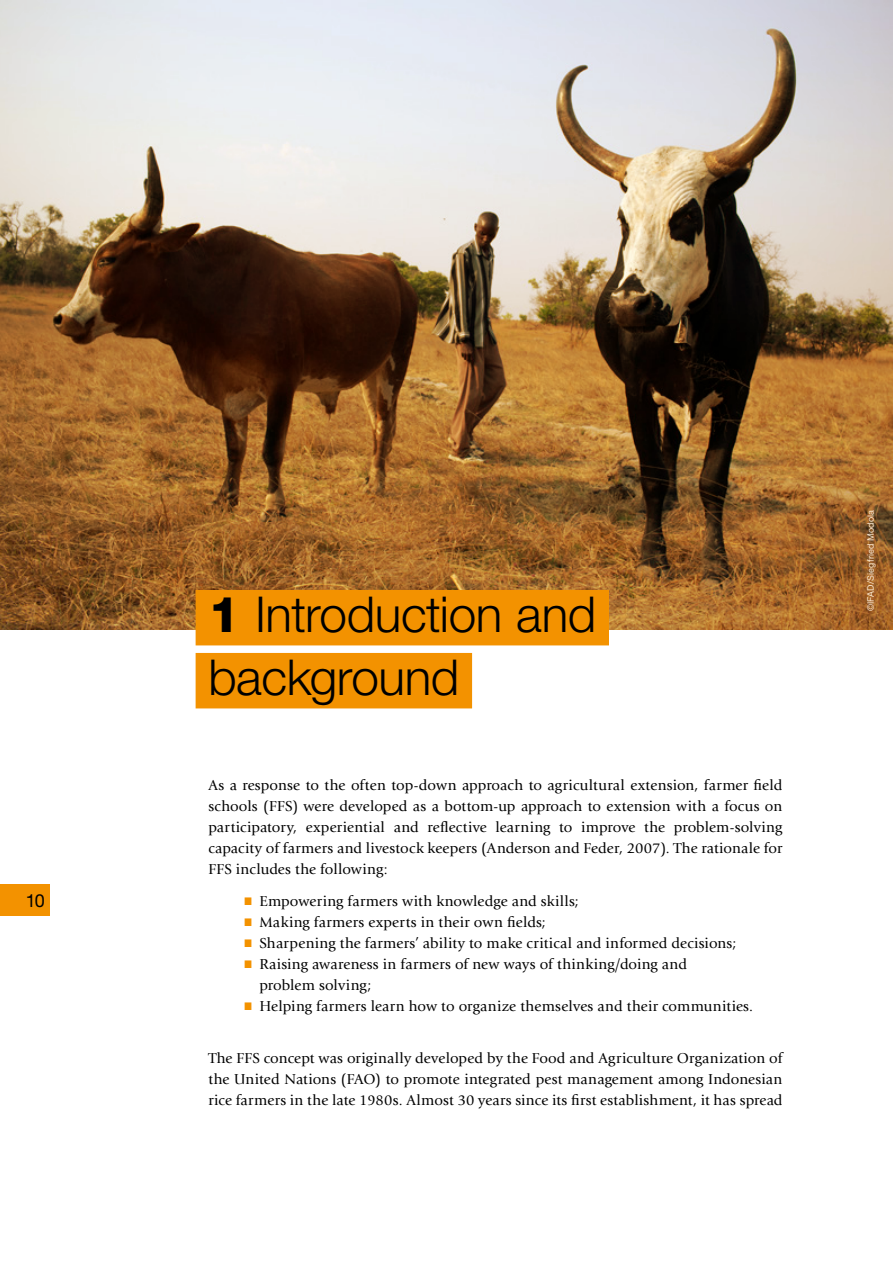
<style>
.page{position:relative;width:893px;height:1263px;background:#fff}
.page>*{position:absolute;margin:0;border:0;box-sizing:border-box;transform-origin:0 0}
.t1{font:300 49.5px/63px "Helvetica Neue LT Std";letter-spacing:-.01em;color:#000}
.t2{font:800 40.5px "Helvetica Neue LT Std";color:#f39200;scale:.89 1}
.t3{font:18px "Helvetica Neue LT Std";color:#000}
.t4{font:15px/21px "Giovanni Std";letter-spacing:.01em;color:#000;text-align:justify}
.t5{font:9px "Helvetica Neue LT Std";letter-spacing:.025em;color:#feebd3}
.s1{font-weight:800}
</style>
<div class="page">
<svg style="left:0;top:0;width:893px;height:629px"></svg>
<div style="left:196px;top:590px;width:413px;height:55px;background:#f39200"></div>
<div style="left:196px;top:653px;width:276px;height:55px;background:#f39200"></div>
<div style="left:0;top:884px;width:49px;height:32px;background:#f39200"></div>
<p class="t3" style="left:26px;top:889px;width:20px">10</p>
<h1 class="t1" style="left:208px;top:582px;width:389px"><span class="s1">1</span> Introduction and background</h1>
<p class="t4" style="left:208px;top:775px;width:576px">As a response to the often top-down approach to agricultural extension, farmer field schools (FFS) were developed as a bottom-up approach to extension with a focus on participatory, experiential and reflective learning to improve the problem-solving capacity of farmers and livestock keepers (Anderson and Feder, 2007). The rationale for FFS includes the following:</p>
<h2 class="t2" style="left:242px;top:866px;width:14px">.</h2>
<p class="t4" style="left:259px;top:890px;width:321px">Empowering farmers with knowledge and skills;</p>
<h2 class="t2" style="left:242px;top:887px;width:14px">.</h2>
<p class="t4" style="left:259px;top:911px;width:288px">Making farmers experts in their own fields;</p>
<h2 class="t2" style="left:242px;top:908px;width:14px">.</h2>
<p class="t4" style="left:259px;top:932px;width:478px">Sharpening the farmers’ ability to make critical and informed decisions;</p>
<h2 class="t2" style="left:242px;top:929px;width:14px">.</h2>
<p class="t4" style="left:259px;top:953px;width:429px">Raising awareness in farmers of new ways of thinking/doing and problem solving;</p>
<h2 class="t2" style="left:242px;top:971px;width:14px">.</h2>
<p class="t4" style="left:259px;top:995px;width:495px">Helping farmers learn how to organize themselves and their communities.</p>
<p class="t4" style="left:208px;top:1048px;width:576px">The FFS concept was originally developed by the Food and Agriculture Organization of the United Nations (FAO) to promote integrated pest management among Indonesian rice farmers in the late 1980s. Almost 30 years since its first establishment, it has spread</p>
<p class="t5" style="left:865px;top:611px;width:103px;rotate:-90deg">©IFAD/Siegfried Modola</p>
</div>
